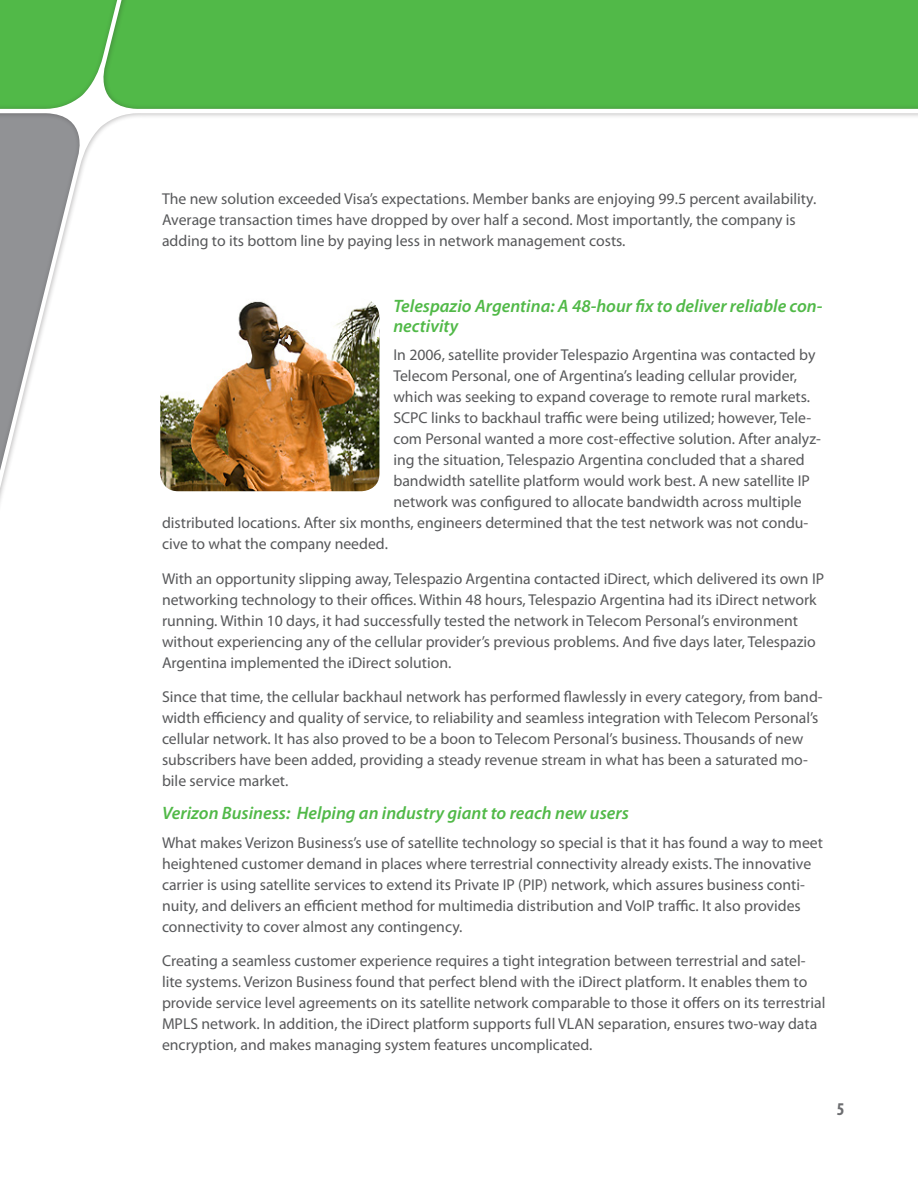
<style>
.page{position:relative;width:918px;height:1188px;background:#fff}
.page>*{position:absolute;margin:0;border:0;box-sizing:border-box;transform-origin:0 0}
.t1{font:italic 600 18px/19.5px "Myriad Pro";color:#51b948}
.t2{font:700 condensed 18px "Myriad Pro";color:#6c6d70}
.t3{font:15.75px/21px "Myriad Pro";color:#57585a}
</style>
<div class="page">
<svg style="left:0;top:0;width:918px;height:502px"></svg>
<img style="left:160px;top:299px;width:219px;height:192px">
<p class="t3" style="left:162px;top:188px;width:656px">The new solution exceeded Visa’s expectations. Member banks are enjoying 99.5 percent availability.<br>Average transaction times have dropped by over half a second. Most importantly, the company is adding to its bottom line by paying less in network management costs.</p>
<p class="t1" style="left:393px;top:296px;width:431px">Telespazio Argentina: A 48-hour fix to deliver reliable con&shy;nectivity</p>
<p class="t3" style="left:393px;top:344px;width:424px">In 2006, satellite provider Telespazio Argentina was contacted by</p>
<p class="t3" style="left:393px;top:365px;width:405px">Telecom Personal, one of Argentina’s leading cellular provider,</p>
<p class="t3" style="left:393px;top:386px;width:418px">which was seeking to expand coverage to remote rural markets.</p>
<p class="t3" style="left:393px;top:407px;width:420px">SCPC links to backhaul traffic were being utilized; however, Tele-</p>
<p class="t3" style="left:393px;top:428px;width:429px">com Personal wanted a more cost-effective solution. After analyz-</p>
<p class="t3" style="left:393px;top:449px;width:413px">ing the situation, Telespazio Argentina concluded that a shared</p>
<p class="t3" style="left:393px;top:470px;width:418px">bandwidth satellite platform would work best. A new satellite IP</p>
<p class="t3" style="left:393px;top:491px;width:410px">network was configured to allocate bandwidth across multiple</p>
<p class="t3" style="left:162px;top:512px;width:648px">distributed locations. After six months, engineers determined that the test network was not condu-</p>
<p class="t3" style="left:162px;top:533px;width:227px">cive to what the company needed.</p>
<p class="t3" style="left:162px;top:568px;width:664px">With an opportunity slipping away, Telespazio Argentina contacted iDirect, which delivered its own IP networking technology to their offices. Within 48 hours, Telespazio Argentina had its iDirect network running. Within 10 days, it had successfully tested the network in Telecom Personal’s environment without experiencing any of the cellular provider’s previous problems. And five days later, Telespazio Argentina implemented the iDirect solution.</p>
<p class="t3" style="left:162px;top:686px;width:662px">Since that time, the cellular backhaul network has performed flawlessly in every category, from band&shy;width efficiency and quality of service, to reliability and seamless integration with Telecom Personal’s cellular network. It has also proved to be a boon to Telecom Personal’s business. Thousands of new subscribers have been added, providing a steady revenue stream in what has been a saturated mo&shy;bile service market.</p>
<p class="t1" style="left:162px;top:803px;width:468px">Verizon Business: Helping an industry giant to reach new users</p>
<p class="t3" style="left:162px;top:832px;width:663px">What makes Verizon Business’s use of satellite technology so special is that it has found a way to meet heightened customer demand in places where terrestrial connectivity already exists. The innovative carrier is using satellite services to extend its Private IP (PIP) network, which assures business conti&shy;nuity, and delivers an efficient method for multimedia distribution and VoIP traffic. It also provides connectivity to cover almost any contingency.</p>
<p class="t3" style="left:162px;top:950px;width:665px">Creating a seamless customer experience requires a tight integration between terrestrial and satel&shy;lite systems. Verizon Business found that perfect blend with the iDirect platform. It enables them to provide service level agreements on its satellite network comparable to those it offers on its terrestrial MPLS network. In addition, the iDirect platform supports full VLAN separation, ensures two-way data encryption, and makes managing system features uncomplicated.</p>
<p class="t2" style="left:837px;top:1098px;width:9px">5</p>
</div>
